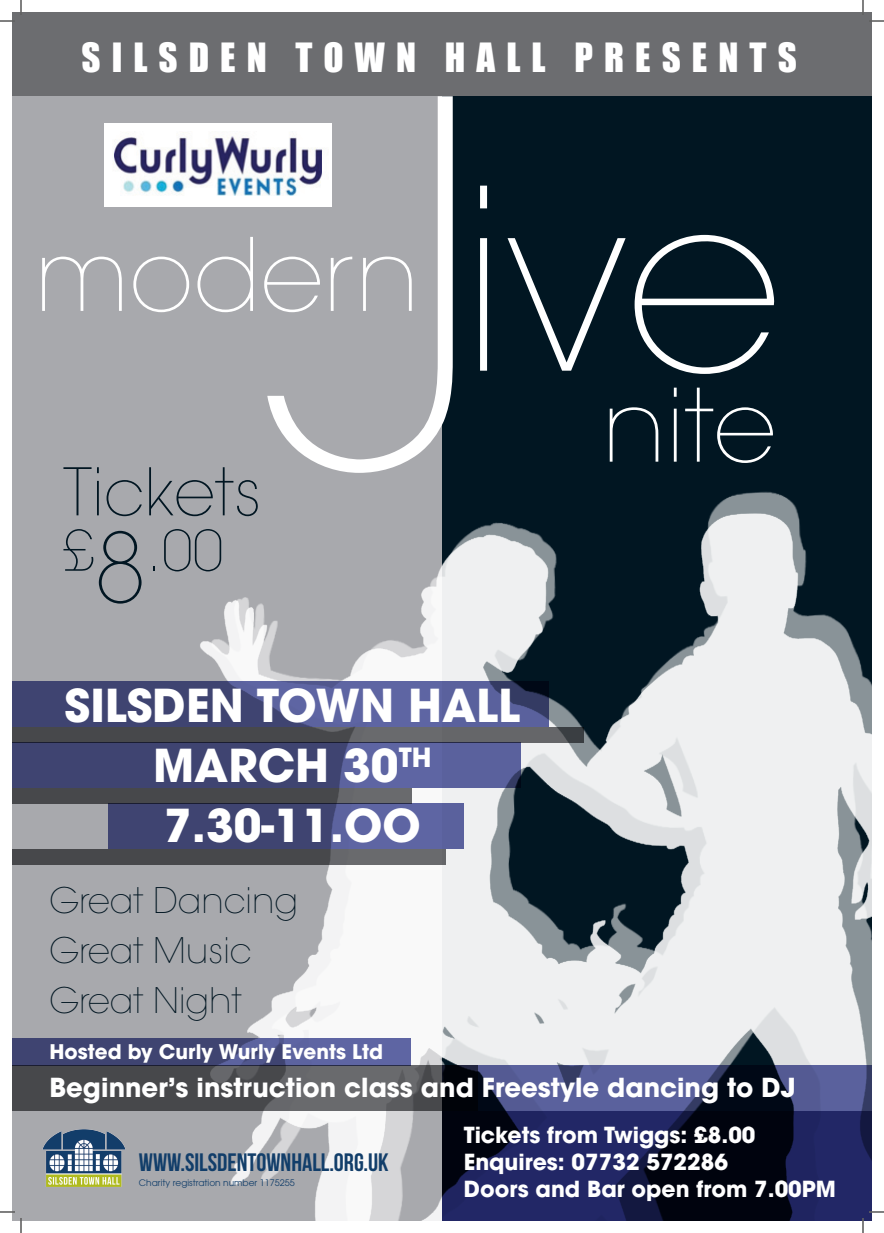
<style>
.page{position:relative;width:884px;height:1233px;background:#fff}
.page>*{position:absolute;margin:0;border:0;box-sizing:border-box;transform-origin:0 0}
.t1{font:200 250px "Avant Garde";color:#fff}
.t2{font:200 100px "Avant Garde";color:#fff}
.t3{font:200 65px "Avant Garde";color:#011622}
.t4{font:200 55.4px "Avant Garde";color:#011622}
.t5{font:700 45px/60px "Avant Garde";color:#fff;text-align:center}
.t6{font:37px "Impact";letter-spacing:.3em;color:#fff}
.t7{font:200 35px/50px "Avant Garde";color:#011622}
.t8{font:700 26px "Avant Garde";color:#fff}
.t9{font:25.2px "Bebas Neue";color:#123e6a}
.t10{font:700 22px/27px "Avant Garde";color:#fff}
.t11{font:700 20px "Avant Garde";color:#fff}
.t12{font:9px "Avant Garde";color:#123e6a}
.s1{font-size:500px}
.s2{font-size:95px}
</style>
<div class="page">
<div style="left:21px;top:21px;width:850px;height:1199px;background:#011622"></div>
<div style="left:12px;top:21px;width:430px;height:1199px;background:#a8a9ad"></div>
<img style="left:164px;top:491px;width:707px;height:729px">
<img style="left:104px;top:123px;width:227px;height:83px">
<div style="left:12px;top:12px;width:859px;height:84px;background:#6c6d70"></div>
<svg style="left:12px;top:681px;width:537px;height:46px;background:#4b5185"></svg>
<svg style="left:12px;top:742px;width:509px;height:46px;background:#474d7f"></svg>
<svg style="left:109px;top:803px;width:355px;height:46px;background:#494f81"></svg>
<svg style="left:12px;top:1065px;width:430px;height:45px;background:#515255"></svg>
<svg style="left:12px;top:727px;width:572px;height:15px;background:#525356"></svg>
<svg style="left:12px;top:788px;width:399px;height:15px;background:#4d4e51"></svg>
<svg style="left:12px;top:849px;width:434px;height:15px;background:#4f5053"></svg>
<svg style="left:12px;top:1037px;width:399px;height:28px;background:#4f5486"></svg>
<svg style="left:442px;top:1065px;width:429px;height:45px"></svg>
<svg style="left:442px;top:1110px;width:429px;height:110px;background:#131841"></svg>
<img style="left:43px;top:1129px;width:82px;height:58px">
<svg style="left:0;top:1211px;width:15px;height:1px"></svg>
<svg style="left:869px;top:1211px;width:15px;height:1px"></svg>
<svg style="left:0;top:0;width:22px;height:22px"></svg>
<svg style="left:20px;top:1218px;width:2px;height:15px"></svg>
<svg style="left:862px;top:0;width:22px;height:22px"></svg>
<svg style="left:862px;top:1218px;width:2px;height:15px"></svg>
<h3 class="t6" style="left:82px;top:29px;width:693px">SILSDEN TOWN HALL PRESENTS</h3>
<h1 class="t1" style="left:264px;top:133px;width:519px"><span class="s1">J</span>ive</h1>
<h2 class="t2" style="left:34px;top:216px;width:386px">modern</h2>
<h2 class="t2" style="left:602px;top:366px;width:176px">nite</h2>
<h3 class="t3" style="left:63px;top:453px;width:200px">Tickets</h3>
<h3 class="t4" style="left:63px;top:518px;width:162px">£<span class="s2">8</span>.00</h3>
<h3 class="t5" style="left:65px;top:675px;width:457px">SILSDEN TOWN HALL<br>MARCH 30<sup>TH<br></sup>7.30-11.OO</h3>
<h3 class="t7" style="left:49px;top:876px;width:250px">Great Dancing<br>Great Music<br>Great Night</h3>
<p class="t11" style="left:49px;top:1038px;width:335px">Hosted by Curly Wurly Events Ltd</p>
<p class="t8" style="left:49px;top:1070px;width:748px">Beginner’s instruction class and Freestyle dancing to DJ</p>
<p class="t9" style="left:139px;top:1148px;width:251px">WWW.SILSDENTOWNHALL.ORG.UK</p>
<p class="t12" style="left:139px;top:1177px;width:157px">Charity registration number 1175255</p>
<p class="t10" style="left:464px;top:1121px;width:374px">Tickets from Twiggs: £8.00<br>Enquires: 07732 572286<br>Doors and Bar open from 7.00PM</p>
</div>
